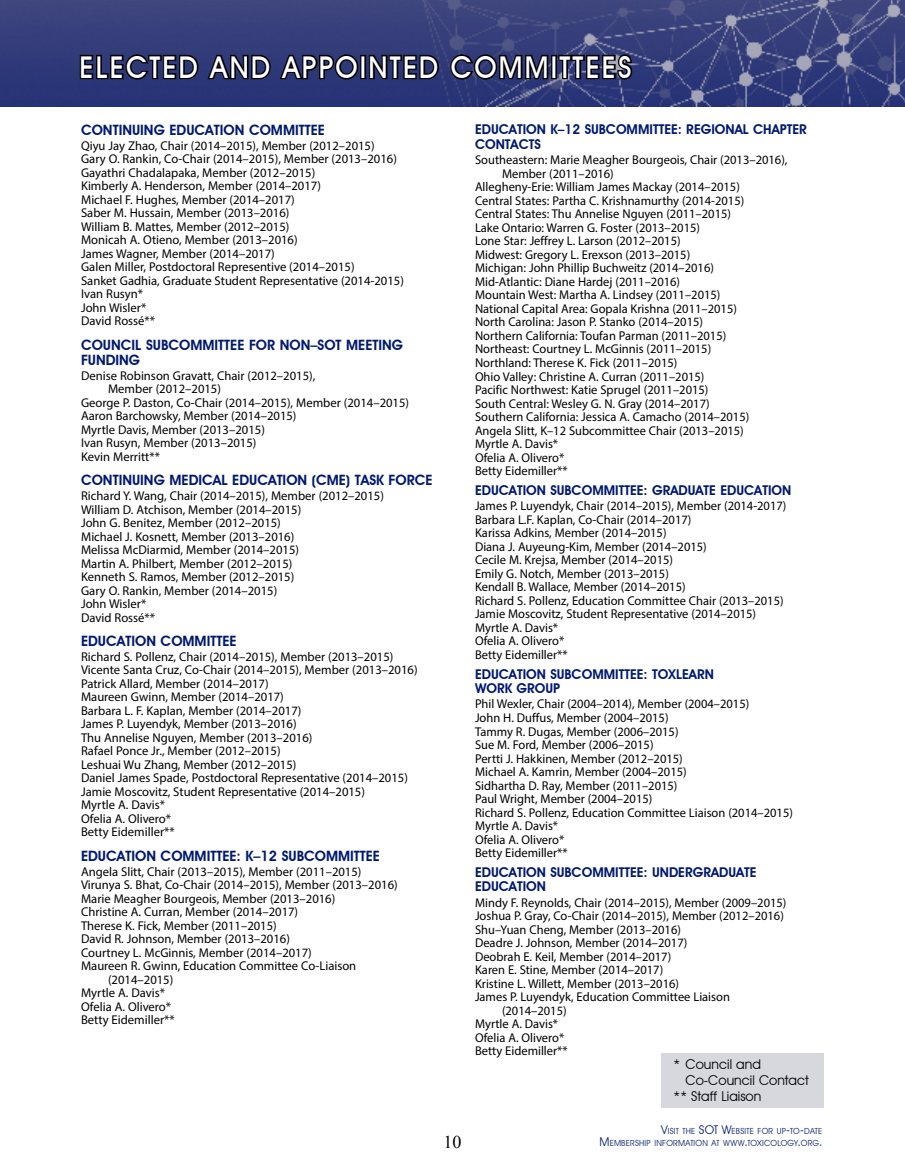
<style>
.page{position:relative;width:905px;height:1175px;background:#fff}
.page>*{position:absolute;margin:0;border:0;box-sizing:border-box;transform-origin:0 0}
.t1{font:500 30px "Avant Garde IT Cby BT";letter-spacing:.08em;color:#fff;scale:.94 1}
.t2{font:18px "Times New Roman";color:#000}
.t3{font:600 14.25px/15px "Avant Garde IT Cby BT";color:#001970}
.t4{font:600 13.5px/14.2px "Avant Garde IT Cby BT";color:#001970}
.t5{font:13.5px "Avant Garde IT Cby BT";color:#000}
.t6{font:12.75px/13.5px "Myriad Pro";color:#000}
.t7{font:8.4px/12px "Avant Garde IT Cby BT";letter-spacing:.02em;color:#001970;text-align:right}
.s1{font-size:12px}
</style>
<div class="page">
<img style="left:0;top:0;width:904px;height:107px">
<svg style="left:78px;top:51px;width:282px;height:32px;background:#191f43"></svg>
<div style="left:360px;top:55px;width:6px;height:24px;border:3px solid #000"></div>
<svg style="left:367px;top:53px;width:74px;height:30px;background:#151a39"></svg>
<svg style="left:448px;top:41px;width:102px;height:41px;background:#21274c"></svg>
<div style="left:551px;top:55px;width:6px;height:24px;border:3px solid #000"></div>
<svg style="left:556px;top:52px;width:78px;height:29px;background:#20243d"></svg>
<div style="left:662px;top:1053px;width:162px;height:54px;background:#d7d7de"></div>
<h1 class="t1" style="left:79px;top:49px;width:588px">ELECTED AND APPOINTED COMMITTEES</h1>
<p class="t3" style="left:81px;top:122px;width:245px">CONTINUING EDUCATION COMMITTEE</p>
<p class="t6" style="left:81px;top:138px;width:324px">Qiyu Jay Zhao, Chair (2014–2015), Member (2012–2015)<br>Gary O. Rankin, Co-Chair (2014–2015), Member (2013–2016)<br>Gayathri Chadalapaka, Member (2012–2015)<br>Kimberly A. Henderson, Member (2014–2017)<br>Michael F. Hughes, Member (2014–2017)<br>Saber M. Hussain, Member (2013–2016)<br>William B. Mattes, Member (2012–2015)<br>Monicah A. Otieno, Member (2013–2016)<br>James Wagner, Member (2014–2017)<br>Galen Miller, Postdoctoral Representive (2014–2015)<br>Sanket Gadhia, Graduate Student Representative (2014-2015)<br>Ivan Rusyn*<br>John Wisler*<br>David Rossé**</p>
<p class="t3" style="left:81px;top:337px;width:323px">COUNCIL SUBCOMMITTEE FOR NON–SOT MEETING<br>FUNDING</p>
<p class="t6" style="left:81px;top:368px;width:236px">Denise Robinson Gravatt, Chair (2012–2015),</p>
<p class="t6" style="left:108px;top:382px;width:114px">Member (2012–2015)</p>
<p class="t6" style="left:81px;top:395px;width:329px">George P. Daston, Co-Chair (2014–2015), Member (2014–2015)</p>
<p class="t6" style="left:81px;top:409px;width:217px">Aaron Barchowsky, Member (2014–2015)</p>
<p class="t6" style="left:81px;top:422px;width:185px">Myrtle Davis, Member (2013–2015)</p>
<p class="t6" style="left:81px;top:436px;width:177px">Ivan Rusyn, Member (2013–2015)</p>
<p class="t6" style="left:81px;top:449px;width:80px">Kevin Merritt**</p>
<p class="t3" style="left:81px;top:473px;width:353px">CONTINUING MEDICAL EDUCATION (CME) TASK FORCE</p>
<p class="t6" style="left:81px;top:489px;width:304px">Richard Y. Wang, Chair (2014–2015), Member (2012–2015)<br>William D. Atchison, Member (2014–2015)<br>John G. Benitez, Member (2012–2015)<br>Michael J. Kosnett, Member (2013–2016)<br>Melissa McDiarmid, Member (2014–2015)<br>Martin A. Philbert, Member (2012–2015)<br>Kenneth S. Ramos, Member (2012–2015)<br>Gary O. Rankin, Member (2014–2015)<br>John Wisler*<br>David Rossé**</p>
<p class="t3" style="left:81px;top:633px;width:157px">EDUCATION COMMITTEE</p>
<p class="t6" style="left:81px;top:649px;width:338px">Richard S. Pollenz, Chair (2014–2015), Member (2013–2015)<br>Vicente Santa Cruz, Co-Chair (2014–2015), Member (2013–2016)<br>Patrick Allard, Member (2014–2017)<br>Maureen Gwinn, Member (2014–2017)<br>Barbara L. F. Kaplan, Member (2014–2017)<br>James P. Luyendyk, Member (2013–2016)<br>Thu Annelise Nguyen, Member (2013–2016)<br>Rafael Ponce Jr., Member (2012–2015)<br>Leshuai Wu Zhang, Member (2012–2015)<br>Daniel James Spade, Postdoctoral Representative (2014–2015)<br>Jamie Moscovitz, Student Representative (2014–2015)<br>Myrtle A. Davis*<br>Ofelia A. Olivero*<br>Betty Eidemiller**</p>
<p class="t3" style="left:81px;top:848px;width:300px">EDUCATION COMMITTEE: K–12 SUBCOMMITTEE</p>
<p class="t6" style="left:81px;top:864px;width:282px">Angela Slitt, Chair (2013–2015), Member (2011–2015)</p>
<p class="t6" style="left:81px;top:878px;width:318px">Virunya S. Bhat, Co-Chair (2014–2015), Member (2013–2016)</p>
<p class="t6" style="left:81px;top:891px;width:256px">Marie Meagher Bourgeois, Member (2013–2016)</p>
<p class="t6" style="left:81px;top:905px;width:219px">Christine A. Curran, Member (2014–2017)</p>
<p class="t6" style="left:81px;top:918px;width:197px">Therese K. Fick, Member (2011–2015)</p>
<p class="t6" style="left:81px;top:932px;width:210px">David R. Johnson, Member (2013–2016)</p>
<p class="t6" style="left:81px;top:945px;width:232px">Courtney L. McGinnis, Member (2014–2017)</p>
<p class="t6" style="left:81px;top:959px;width:277px">Maureen R. Gwinn, Education Committee Co-Liaison</p>
<p class="t6" style="left:108px;top:972px;width:67px">(2014–2015)</p>
<p class="t6" style="left:81px;top:986px;width:85px">Myrtle A. Davis*</p>
<p class="t6" style="left:81px;top:999px;width:92px">Ofelia A. Olivero*</p>
<p class="t6" style="left:81px;top:1013px;width:95px">Betty Eidemiller**</p>
<p class="t4" style="left:475px;top:122px;width:333px">EDUCATION K–12 SUBCOMMITTEE: REGIONAL CHAPTER<br>CONTACTS</p>
<p class="t6" style="left:475px;top:153px;width:314px">Southeastern: Marie Meagher Bourgeois, Chair (2013–2016),</p>
<p class="t6" style="left:502px;top:167px;width:113px">Member (2011–2016)</p>
<p class="t6" style="left:475px;top:180px;width:266px">Allegheny-Erie: William James Mackay (2014–2015)</p>
<p class="t6" style="left:475px;top:194px;width:271px">Central States: Partha C. Krishnamurthy (2014-2015)</p>
<p class="t6" style="left:475px;top:207px;width:257px">Central States: Thu Annelise Nguyen (2011–2015)</p>
<p class="t6" style="left:475px;top:221px;width:226px">Lake Ontario: Warren G. Foster (2013–2015)</p>
<p class="t6" style="left:475px;top:234px;width:207px">Lone Star: Jeffrey L. Larson (2012–2015)</p>
<p class="t6" style="left:475px;top:248px;width:217px">Midwest: Gregory L. Erexson (2013–2015)</p>
<p class="t6" style="left:475px;top:261px;width:240px">Michigan: John Phillip Buchweitz (2014–2016)</p>
<p class="t6" style="left:475px;top:275px;width:207px">Mid-Atlantic: Diane Hardej (2011–2016)</p>
<p class="t6" style="left:475px;top:288px;width:247px">Mountain West: Martha A. Lindsey (2011–2015)</p>
<p class="t6" style="left:475px;top:302px;width:263px">National Capital Area: Gopala Krishna (2011–2015)</p>
<p class="t6" style="left:475px;top:315px;width:229px">North Carolina: Jason P. Stanko (2014–2015)</p>
<p class="t6" style="left:475px;top:329px;width:253px">Northern California: Toufan Parman (2011–2015)</p>
<p class="t6" style="left:475px;top:342px;width:238px">Northeast: Courtney L. McGinnis (2011–2015)</p>
<p class="t6" style="left:475px;top:356px;width:204px">Northland: Therese K. Fick (2011–2015)</p>
<p class="t6" style="left:475px;top:369px;width:231px">Ohio Valley: Christine A. Curran (2011–2015)</p>
<p class="t6" style="left:475px;top:383px;width:235px">Pacific Northwest: Katie Sprugel (2011–2015)</p>
<p class="t6" style="left:475px;top:396px;width:236px">South Central: Wesley G. N. Gray (2014–2017)</p>
<p class="t6" style="left:475px;top:410px;width:276px">Southern California: Jessica A. Camacho (2014–2015)</p>
<p class="t6" style="left:475px;top:423px;width:270px">Angela Slitt, K–12 Subcommittee Chair (2013–2015)</p>
<p class="t6" style="left:475px;top:437px;width:85px">Myrtle A. Davis*</p>
<p class="t6" style="left:475px;top:450px;width:91px">Ofelia A. Olivero*</p>
<p class="t6" style="left:475px;top:464px;width:94px">Betty Eidemiller**</p>
<p class="t4" style="left:475px;top:482px;width:318px">EDUCATION SUBCOMMITTEE: GRADUATE EDUCATION</p>
<p class="t6" style="left:475px;top:499px;width:313px">James P. Luyendyk, Chair (2014–2015), Member (2014-2017)<br>Barbara L.F. Kaplan, Co-Chair (2014–2017)<br>Karissa Adkins, Member (2014–2015)<br>Diana J. Auyeung-Kim, Member (2014–2015)<br>Cecile M. Krejsa, Member (2014–2015)<br>Emily G. Notch, Member (2013–2015)<br>Kendall B. Wallace, Member (2014–2015)<br>Richard S. Pollenz, Education Committee Chair (2013–2015)<br>Jamie Moscovitz, Student Representative (2014–2015)<br>Myrtle A. Davis*<br>Ofelia A. Olivero*<br>Betty Eidemiller**</p>
<p class="t4" style="left:475px;top:666px;width:240px">EDUCATION SUBCOMMITTEE: TOXLEARN<br>WORK GROUP</p>
<p class="t6" style="left:475px;top:697px;width:319px">Phil Wexler, Chair (2004–2014), Member (2004–2015)<br>John H. Duffus, Member (2004–2015)<br>Tammy R. Dugas, Member (2006–2015)<br>Sue M. Ford, Member (2006–2015)<br>Pertti J. Hakkinen, Member (2012–2015)<br>Michael A. Kamrin, Member (2004–2015)<br>Sidhartha D. Ray, Member (2011–2015)<br>Paul Wright, Member (2004–2015)<br>Richard S. Pollenz, Education Committee Liaison (2014–2015)<br>Myrtle A. Davis*<br>Ofelia A. Olivero*<br>Betty Eidemiller**</p>
<p class="t4" style="left:475px;top:864px;width:283px">EDUCATION SUBCOMMITTEE: UNDERGRADUATE<br>EDUCATION</p>
<p class="t6" style="left:475px;top:895px;width:313px">Mindy F. Reynolds, Chair (2014–2015), Member (2009–2015)</p>
<p class="t6" style="left:475px;top:909px;width:310px">Joshua P. Gray, Co-Chair (2014–2015), Member (2012–2016)</p>
<p class="t6" style="left:475px;top:922px;width:207px">Shu–Yuan Cheng, Member (2013–2016)</p>
<p class="t6" style="left:475px;top:936px;width:214px">Deadre J. Johnson, Member (2014–2017)</p>
<p class="t6" style="left:475px;top:949px;width:198px">Deobrah E. Keil, Member (2014–2017)</p>
<p class="t6" style="left:475px;top:963px;width:190px">Karen E. Stine, Member (2014–2017)</p>
<p class="t6" style="left:475px;top:976px;width:205px">Kristine L. Willett, Member (2013–2016)</p>
<p class="t6" style="left:475px;top:990px;width:256px">James P. Luyendyk, Education Committee Liaison</p>
<p class="t6" style="left:502px;top:1003px;width:66px">(2014–2015)</p>
<p class="t6" style="left:475px;top:1017px;width:85px">Myrtle A. Davis*</p>
<p class="t6" style="left:475px;top:1030px;width:91px">Ofelia A. Olivero*</p>
<p class="t6" style="left:475px;top:1044px;width:94px">Betty Eidemiller**</p>
<p class="t5" style="left:673px;top:1056px;width:89px">* Council and</p>
<p class="t5" style="left:685px;top:1072px;width:125px">Co-Council Contact</p>
<p class="t5" style="left:673px;top:1088px;width:89px">** Staff Liaison</p>
<h2 class="t2" style="left:443px;top:1129px;width:19px">10</h2>
<p class="t7" style="left:599px;top:1125px;width:224px"><span class="s1">V</span>ISIT THE <span class="s1">SOT W</span>EBSITE FOR UP<span class="s1">-</span>TO<span class="s1">-</span>DATE<br><span class="s1">M</span>EMBERSHIP INFORMATION AT WWW<span class="s1">.</span>TOXICOLOGY<span class="s1">.</span>ORG<span class="s1">.</span></p>
</div>
